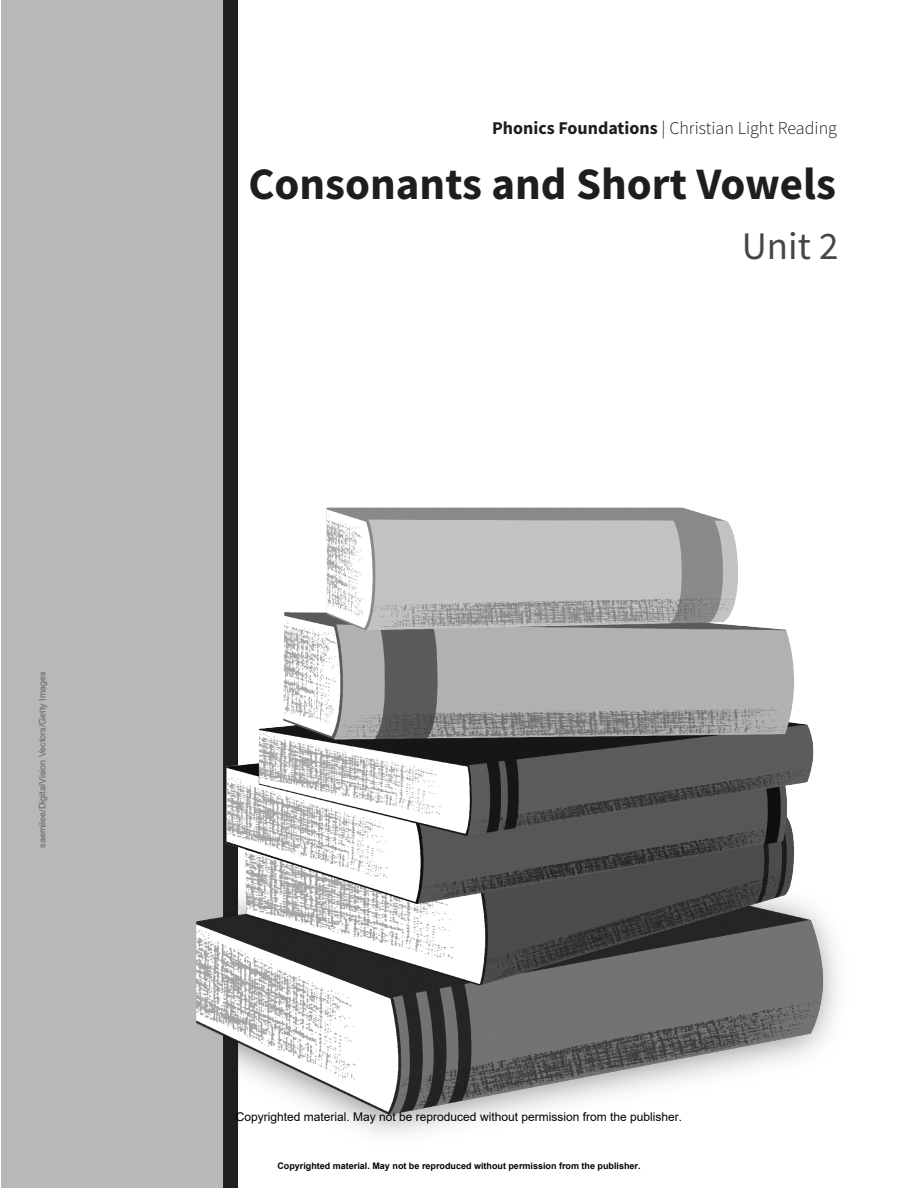
<style>
.page{position:relative;width:918px;height:1188px;background:#fff}
.page>*{position:absolute;margin:0;border:0;box-sizing:border-box;transform-origin:0 0}
.t1{font:700 45px "Source Sans Pro";color:#1e1e1e}
.t2{font:39px "Source Sans Pro";color:#464646}
.t3{font:300 18px "Source Sans Pro";color:#1e1e1e}
.t4{font:12px "Arial";color:#000}
.t5{font:700 9px "Arial";color:#000}
.t6{font:9px "Arial";color:#636366}
.s1{font-weight:700}
</style>
<div class="page">
<div style="left:1px;top:0;width:230px;height:1188px;background:#b8b8b8"></div>
<div style="left:223px;top:0;width:15px;height:1188px;background:#1e1e1e"></div>
<img style="left:196px;top:508px;width:641px;height:652px">
<p class="t6" style="left:36px;top:848px;width:178px;rotate:-90deg">saemilee/DigitalVision Vectors/Getty Images</p>
<h3 class="t3" style="left:492px;top:117px;width:346px"><span class="s1">Phonics Foundations</span> | Christian Light Reading</h3>
<h1 class="t1" style="left:248px;top:154px;width:589px">Consonants and Short Vowels</h1>
<h2 class="t2" style="left:742px;top:221px;width:98px">Unit 2</h2>
<p class="t4" style="left:236px;top:1108px;width:448px">Copyrighted material. May not be reproduced without permission from the publisher.</p>
<p class="t5" style="left:277px;top:1160px;width:365px">Copyrighted material. May not be reproduced without permission from the publisher.</p>
</div>
